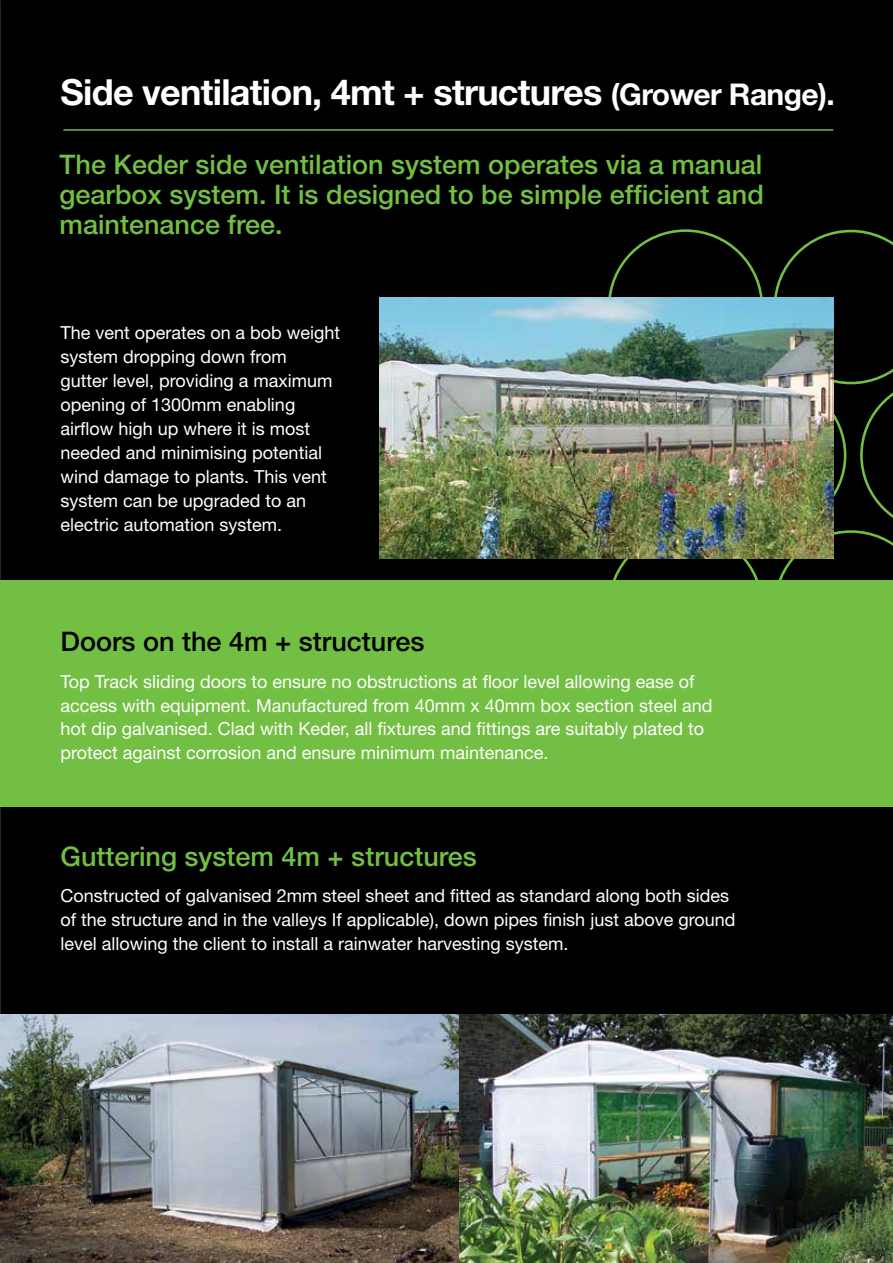
<style>
.page{position:relative;width:893px;height:1263px;background:#000}
.page>*{position:absolute;margin:0;border:0;box-sizing:border-box;transform-origin:0 0}
.t1{font:700 36px "Helvetica Neue LT";letter-spacing:-.02em;color:#fff}
.t2{font:500 27px/30px "Helvetica Neue LT";color:#72bf44;text-align:justify}
.t3{font:500 27px "Helvetica Neue LT";color:#000}
.t4{font:18px/24px "Helvetica Neue LT";color:#fff}
.s1{font-size:30px}
</style>
<div class="page">
<div style="left:0;top:580px;width:893px;height:227px;background:#72bf44"></div>
<hr style="left:63px;top:129px;width:770px;height:2px;background:#72bf44">
<img style="left:0;top:1014px;width:893px;height:249px">
<svg style="left:529px;top:229px;width:364px;height:351px"></svg>
<img style="left:379px;top:298px;width:454px;height:261px">
<h1 class="t1" style="left:61px;top:70px;width:776px">Side ventilation, 4mt + structures <span class="s1">(Grower Range).</span></h1>
<h2 class="t2" style="left:60px;top:149px;width:706px">The Keder side ventilation system operates via a manual gearbox system. It is designed to be simple efficient and maintenance free.</h2>
<p class="t4" style="left:61px;top:321px;width:281px">The vent operates on a bob weight system dropping down from<br>gutter level, providing a maximum opening of 1300mm enabling airflow high up where it is most needed and minimising potential wind damage to plants. This vent system can be upgraded to an electric automation system.</p>
<h2 class="t3" style="left:61px;top:625px;width:365px">Doors on the 4m + structures</h2>
<p class="t4" style="left:61px;top:669px;width:653px">Top Track sliding doors to ensure no obstructions at floor level allowing ease of access with equipment. Manufactured from 40mm x 40mm box section steel and hot dip galvanised. Clad with Keder, all fixtures and fittings are suitably plated to protect against corrosion and ensure minimum maintenance.</p>
<h2 class="t2" style="left:61px;top:841px;width:418px">Guttering system 4m + structures</h2>
<p class="t4" style="left:61px;top:884px;width:676px">Constructed of galvanised 2mm steel sheet and fitted as standard along both sides of the structure and in the valleys If applicable), down pipes finish just above ground level allowing the client to install a rainwater harvesting system.</p>
</div>
